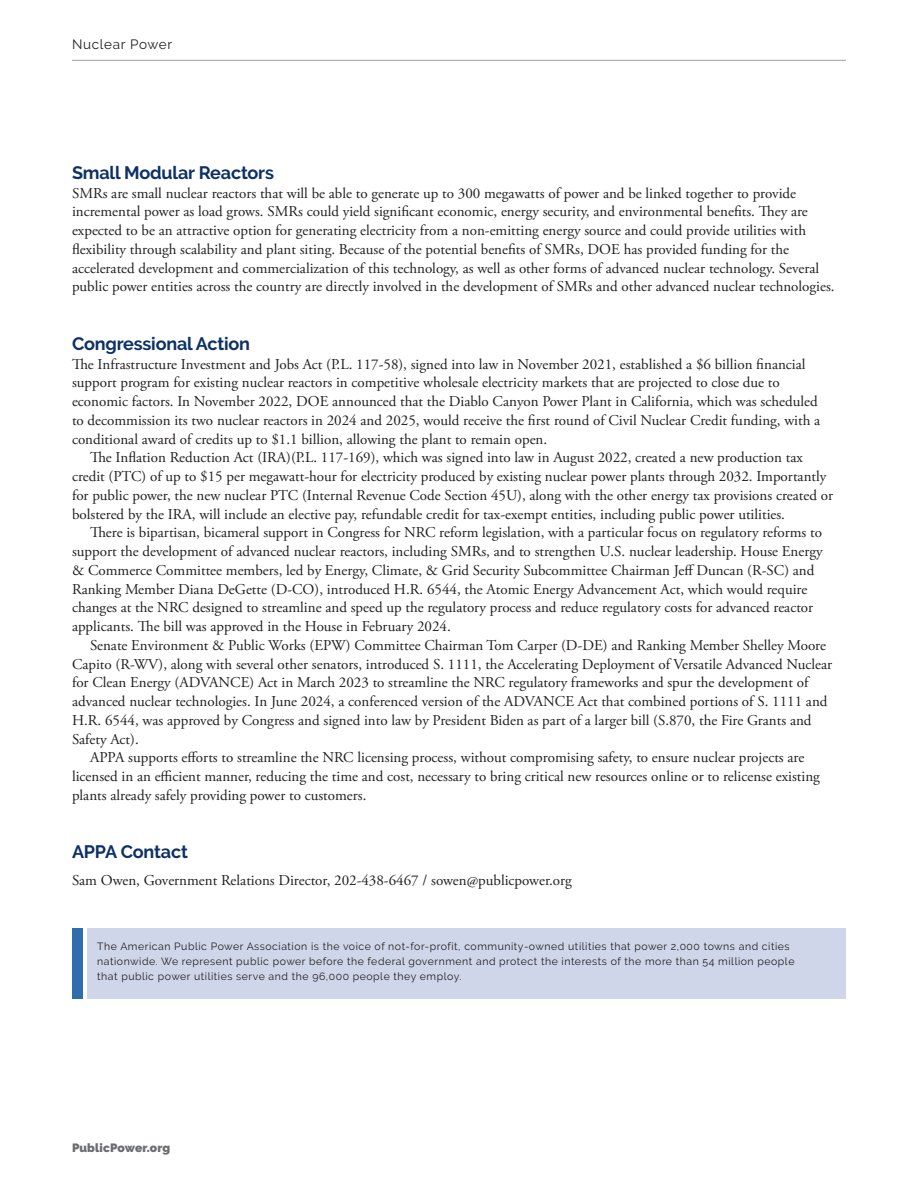
<style>
.page{position:relative;width:918px;height:1188px;background:#fff}
.page>*{position:absolute;margin:0;border:0;box-sizing:border-box;transform-origin:0 0}
.Subhead_1{font:700 18px "Raleway";letter-spacing:-.01em;color:#0d3166}
.Body_Text{font:15px/18.8px "Adobe Garamond Pro";color:#231f20}
.First_Graph{font:15px/18.8px "Adobe Garamond Pro";color:#231f20}
.Contacts{font:15px "Adobe Garamond Pro";color:#231f20}
.Sheet_Head{font:13.5px "Raleway";letter-spacing:.05em;color:#231f20}
.t1{font:900 12px "Raleway";letter-spacing:.01em;color:#6c6d70}
.End_Note{font:10.5px/15px "Raleway";letter-spacing:.05em;color:#231f20}
</style>
<div class="page">
<hr style="left:72px;top:60px;width:774px;height:1px;background:#9d9fa2">
<div style="left:87px;top:929px;width:759px;height:70px;background:#d0d6e9"></div>
<div style="left:72px;top:929px;width:11px;height:70px;background:#2f6dad"></div>
<p class="Sheet_Head" style="left:72px;top:36px;width:102px">Nuclear Power</p>
<p class="Subhead_1" style="left:72px;top:162px;width:203px">Small Modular Reactors</p>
<p class="First_Graph" style="left:72px;top:184px;width:764px">SMRs are small nuclear reactors that will be able to generate up to 300 megawatts of power and be linked together to provide incremental power as load grows. SMRs could yield significant economic, energy security, and environmental benefits. They are expected to be an attractive option for generating electricity from a non-emitting energy source and could provide utilities with flexibility through scalability and plant siting. Because of the potential benefits of SMRs, DOE has provided funding for the accelerated development and commercialization of this technology, as well as other forms of advanced nuclear technology. Several public power entities across the country are directly involved in the development of SMRs and other advanced nuclear technologies.</p>
<p class="Subhead_1" style="left:72px;top:333px;width:180px">Congressional Action</p>
<p class="First_Graph" style="left:72px;top:355px;width:750px">The Infrastructure Investment and Jobs Act (P.L. 117-58), signed into law in November 2021, established a $6 billion financial support program for existing nuclear reactors in competitive wholesale electricity markets that are projected to close due to economic factors. In November 2022, DOE announced that the Diablo Canyon Power Plant in California, which was scheduled to decommission its two nuclear reactors in 2024 and 2025, would receive the first round of Civil Nuclear Credit funding, with a conditional award of credits up to $1.1 billion, allowing the plant to remain open.</p>
<p class="Body_Text" style="left:72px;top:449px;width:763px;text-indent:18px">The Inflation Reduction Act (IRA)(P.L. 117-169), which was signed into law in August 2022, created a new production tax credit (PTC) of up to $15 per megawatt-hour for electricity produced by existing nuclear power plants through 2032. Importantly for public power, the new nuclear PTC (Internal Revenue Code Section 45U), along with the other energy tax provisions created or bolstered by the IRA, will include an elective pay, refundable credit for tax-exempt entities, including public power utilities.</p>
<p class="Body_Text" style="left:72px;top:524px;width:752px;text-indent:18px">There is bipartisan, bicameral support in Congress for NRC reform legislation, with a particular focus on regulatory reforms to support the development of advanced nuclear reactors, including SMRs, and to strengthen U.S. nuclear leadership. House Energy &amp; Commerce Committee members, led by Energy, Climate, &amp; Grid Security Subcommittee Chairman Jeff Duncan (R-SC) and Ranking Member Diana DeGette (D-CO), introduced H.R. 6544, the Atomic Energy Advancement Act, which would require changes at the NRC designed to streamline and speed up the regulatory process and reduce regulatory costs for advanced reactor applicants. The bill was approved in the House in February 2024.</p>
<p class="Body_Text" style="left:72px;top:636px;width:762px;text-indent:18px">Senate Environment &amp; Public Works (EPW) Committee Chairman Tom Carper (D-DE) and Ranking Member Shelley Moore Capito (R-WV), along with several other senators, introduced S. 1111, the Accelerating Deployment of Versatile Advanced Nuclear for Clean Energy (ADVANCE) Act in March 2023 to streamline the NRC regulatory frameworks and spur the development of advanced nuclear technologies. In June 2024, a conferenced version of the ADVANCE Act that combined portions of S. 1111 and H.R. 6544, was approved by Congress and signed into law by President Biden as part of a larger bill (S.870, the Fire Grants and Safety Act).</p>
<p class="Body_Text" style="left:72px;top:749px;width:749px;text-indent:18px">APPA supports efforts to streamline the NRC licensing process, without compromising safety, to ensure nuclear projects are licensed in an efficient manner, reducing the time and cost, necessary to bring critical new resources online or to relicense existing plants already safely providing power to customers.</p>
<p class="Subhead_1" style="left:72px;top:842px;width:117px">APPA Contact</p>
<p class="Contacts" style="left:72px;top:872px;width:501px">Sam Owen, Government Relations Director, 202-438-6467 / sowen@publicpower.org</p>
<p class="End_Note" style="left:97px;top:939px;width:699px">The American Public Power Association is the voice of not-for-profit, community-owned utilities that power 2,000 towns and cities nationwide. We represent public power before the federal government and protect the interests of the more than 54 million people that public power utilities serve and the 96,000 people they employ.</p>
<p class="t1" style="left:72px;top:1140px;width:100px">PublicPower.org</p>
</div>
